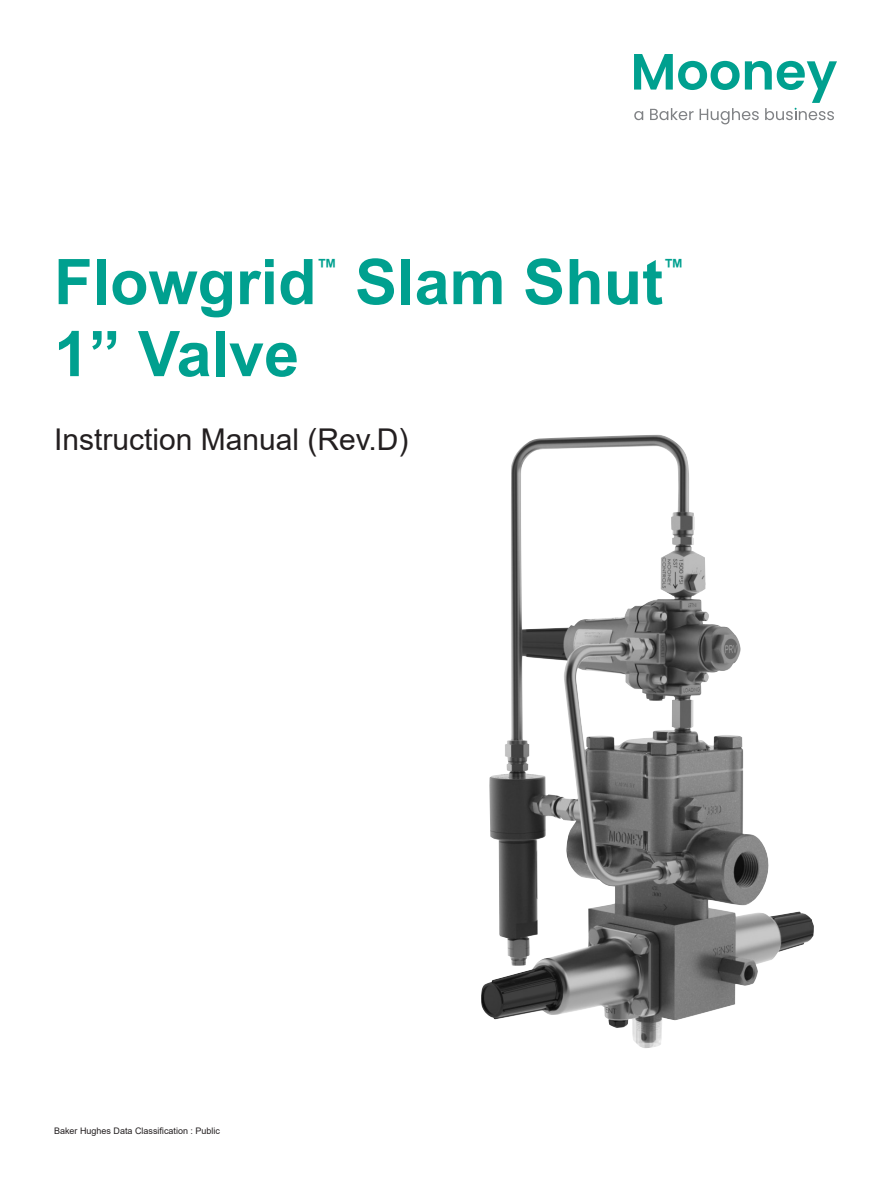
<style>
.page{position:relative;width:891px;height:1188px;background:#fff}
.page>*{position:absolute;margin:0;border:0;box-sizing:border-box;transform-origin:0 0}
.t1{font:700 63px "Arial";color:#00a08f}
.t2{font:30px "Arial";color:#231f20}
.t3{font:700 21px "Arial";color:#00a08f}
.t4{font:9px "Arial";color:#231f20}
</style>
<div class="page">
<img style="left:481px;top:439px;width:333px;height:609px">
<svg style="left:634px;top:54px;width:203px;height:70px"></svg>
<p class="t1" style="left:54px;top:238px;width:264px">Flowgrid</p>
<p class="t3" style="left:316px;top:252px;width:22px">™</p>
<p class="t1" style="left:355px;top:238px;width:310px">Slam Shut</p>
<p class="t3" style="left:663px;top:252px;width:22px">™</p>
<p class="t1" style="left:54px;top:310px;width:247px">1” Valve</p>
<p class="t2" style="left:54px;top:418px;width:356px">Instruction Manual (Rev.D)</p>
<p class="t4" style="left:54px;top:1124px;width:168px">Baker Hughes Data Classification : Public</p>
</div>
